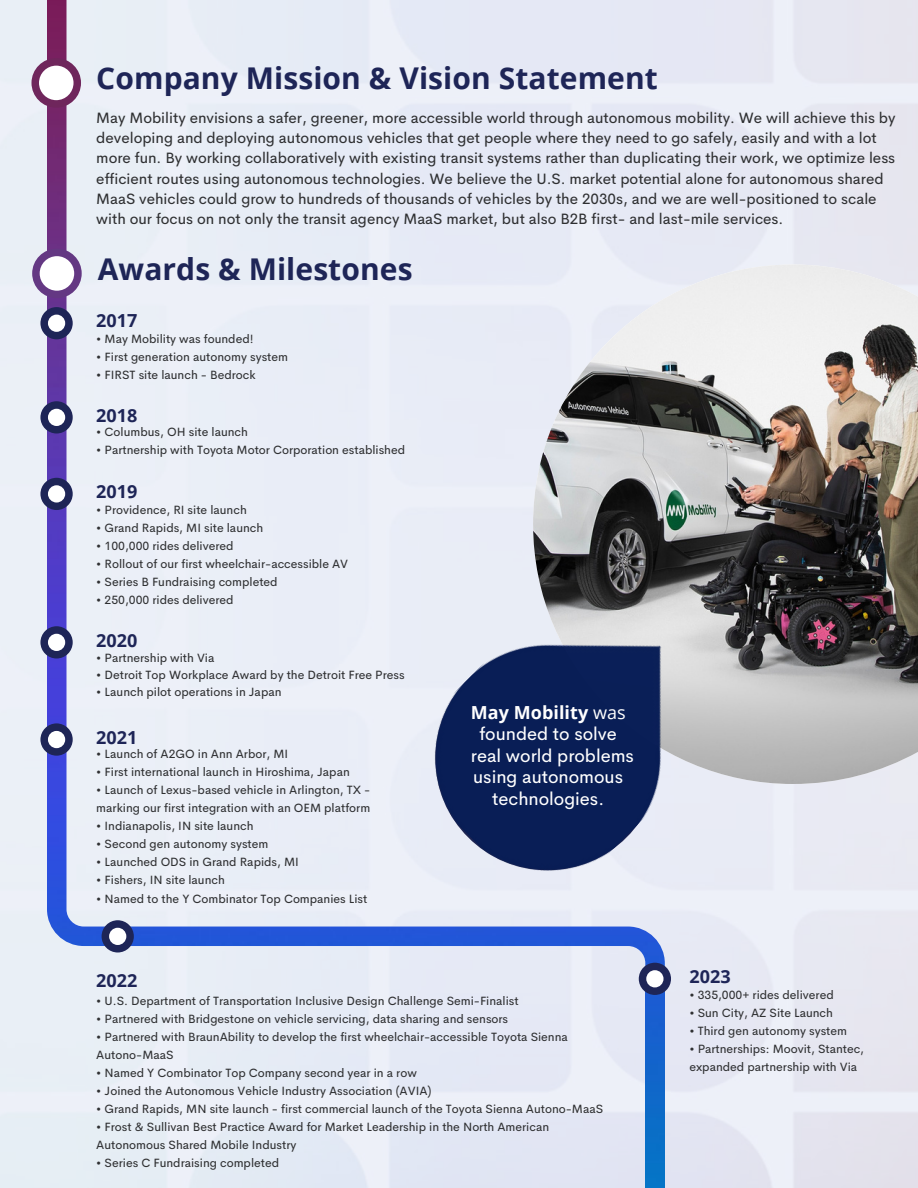
<style>
.page{position:relative;width:918px;height:1188px;background:#fff}
.page>*{position:absolute;margin:0;border:0;box-sizing:border-box;transform-origin:0 0}
.t1{font:700 30px "Open Sans";letter-spacing:.005em;color:#1e2557}
.t2{font:18px/21.3px "Cerebri Sans";color:#fff;text-align:center}
.t3{font:700 18px "Open Sans";letter-spacing:.005em;color:#1e2557}
.t4{font:15px/20.2px "Cerebri Sans";color:#2f3032}
.t5{font:12px/18px "Cerebri Sans";color:#2f3032}
.s1{font-family:"Open Sans";font-weight:700}
.s2{font-family:"Open Sans"}
</style>
<div class="page">
<div style="left:47px;top:0;width:618px;height:994px;background:#e9edf6"></div>
<img style="left:533px;top:265px;width:385px;height:519px">
<img style="left:390px;top:566px;width:348px;height:349px">
<svg style="left:31px;top:58px;width:50px;height:50px"></svg>
<svg style="left:32px;top:249px;width:50px;height:49px"></svg>
<svg style="left:40px;top:307px;width:33px;height:32px"></svg>
<svg style="left:40px;top:401px;width:33px;height:33px"></svg>
<svg style="left:40px;top:626px;width:33px;height:33px"></svg>
<svg style="left:40px;top:723px;width:33px;height:33px"></svg>
<svg style="left:102px;top:920px;width:32px;height:33px"></svg>
<img style="left:645px;top:995px;width:20px;height:193px">
<svg style="left:40px;top:478px;width:33px;height:32px"></svg>
<svg style="left:639px;top:963px;width:32px;height:32px"></svg>
<p class="t1" style="left:96px;top:57px;width:563px">Company Mission &amp; Vision Statement</p>
<p class="t4" style="left:96px;top:108px;width:801px">May Mobility envisions a safer, greener, more accessible world through autonomous mobility. We will achieve this by developing and deploying autonomous vehicles that get people where they need to go safely, easily and with a lot more fun. By working collaboratively with existing transit systems rather than duplicating their work, we optimize less efficient routes using autonomous technologies. We believe the U.S. market potential alone for autonomous shared MaaS vehicles could grow to hundreds of thousands of vehicles by the 2030s, and we are well-positioned to scale with our focus on not only the transit agency MaaS market, but also B2B first- and last-mile services.</p>
<p class="t1" style="left:98px;top:248px;width:316px">Awards &amp; Milestones</p>
<h1 class="t3" style="left:96px;top:308px;width:43px">2017</h1>
<h2 class="t5" style="left:96px;top:330px;width:159px">• May Mobility was founded!</h2>
<p class="t5" style="left:96px;top:348px;width:193px">• First generation autonomy system</p>
<p class="t5" style="left:96px;top:366px;width:161px">• FIRST site launch - Bedrock</p>
<h2 class="t3" style="left:96px;top:402px;width:43px">2018</h2>
<p class="t5" style="left:96px;top:423px;width:153px">• Columbus, OH site launch</p>
<h2 class="t5" style="left:96px;top:441px;width:310px">• Partnership with Toyota Motor Corporation established</h2>
<p class="t3" style="left:96px;top:479px;width:43px">2019</p>
<p class="t5" style="left:96px;top:501px;width:152px">• Providence, RI site launch</p>
<p class="t5" style="left:96px;top:519px;width:168px">• Grand Rapids, MI site launch</p>
<p class="t5" style="left:96px;top:537px;width:139px">• 100,000 rides delivered</p>
<p class="t5" style="left:96px;top:555px;width:253px">• Rollout of our first wheelchair-accessible AV</p>
<p class="t5" style="left:96px;top:573px;width:183px">• Series B Fundraising completed</p>
<h2 class="t5" style="left:96px;top:591px;width:139px">• 250,000 rides delivered</h2>
<p class="t3" style="left:96px;top:627px;width:43px">2020</p>
<p class="t5" style="left:96px;top:649px;width:120px">• Partnership with Via</p>
<p class="t5" style="left:96px;top:666px;width:310px">• Detroit Top Workplace Award by the Detroit Free Press</p>
<p class="t5" style="left:96px;top:683px;width:187px">• Launch pilot operations in Japan</p>
<h2 class="t3" style="left:96px;top:725px;width:43px">2021</h2>
<p class="t5" style="left:96px;top:745px;width:193px">• Launch of A2GO in Ann Arbor, MI</p>
<p class="t5" style="left:96px;top:763px;width:255px">• First international launch in Hiroshima, Japan</p>
<p class="t5" style="left:96px;top:781px;width:276px">• Launch of Lexus-based vehicle in Arlington, TX -</p>
<h2 class="t5" style="left:96px;top:799px;width:275px">marking our first integration with an OEM platform</h2>
<p class="t5" style="left:96px;top:817px;width:159px">• Indianapolis, IN site launch</p>
<p class="t5" style="left:96px;top:835px;width:174px">• Second gen autonomy system</p>
<p class="t5" style="left:96px;top:853px;width:204px">• Launched ODS in Grand Rapids, MI</p>
<p class="t5" style="left:96px;top:871px;width:130px">• Fishers, IN site launch</p>
<p class="t5" style="left:96px;top:890px;width:273px">• Named to the Y Combinator Top Companies List</p>
<p class="t2" style="left:471px;top:702px;width:165px"><span class="s1">May Mobility</span> <span class="s2">was </span>founded to solve real world problems using autonomous technologies.</p>
<p class="t3" style="left:96px;top:968px;width:43px">2022</p>
<p class="t3" style="left:689px;top:963px;width:43px">2023</p>
<h4 class="t5" style="left:96px;top:992px;width:424px">• U.S. Department of Transportation Inclusive Design Challenge Semi-Finalist</h4>
<p class="t5" style="left:96px;top:1010px;width:413px">• Partnered with Bridgestone on vehicle servicing, data sharing and sensors</p>
<p class="t5" style="left:96px;top:1028px;width:473px">• Partnered with BraunAbility to develop the first wheelchair-accessible Toyota Sienna<br>Autono-MaaS</p>
<h3 class="t5" style="left:96px;top:1064px;width:322px">• Named Y Combinator Top Company second year in a row</h3>
<h2 class="t5" style="left:96px;top:1082px;width:337px">• Joined the Autonomous Vehicle Industry Association (AVIA)</h2>
<p class="t5" style="left:96px;top:1100px;width:508px">• Grand Rapids, MN site launch - first commercial launch of the Toyota Sienna Autono-MaaS</p>
<p class="t5" style="left:96px;top:1118px;width:454px">• Frost &amp; Sullivan Best Practice Award for Market Leadership in the North American<br>Autonomous Shared Mobile Industry</p>
<p class="t5" style="left:96px;top:1154px;width:184px">• Series C Fundraising completed</p>
<p class="t5" style="left:689px;top:986px;width:146px">• 335,000+ rides delivered</p>
<p class="t5" style="left:689px;top:1004px;width:145px">• Sun City, AZ Site Launch</p>
<p class="t5" style="left:689px;top:1022px;width:159px">• Third gen autonomy system</p>
<p class="t5" style="left:689px;top:1040px;width:176px">• Partnerships: Moovit, Stantec, expanded partnership with Via</p>
</div>
